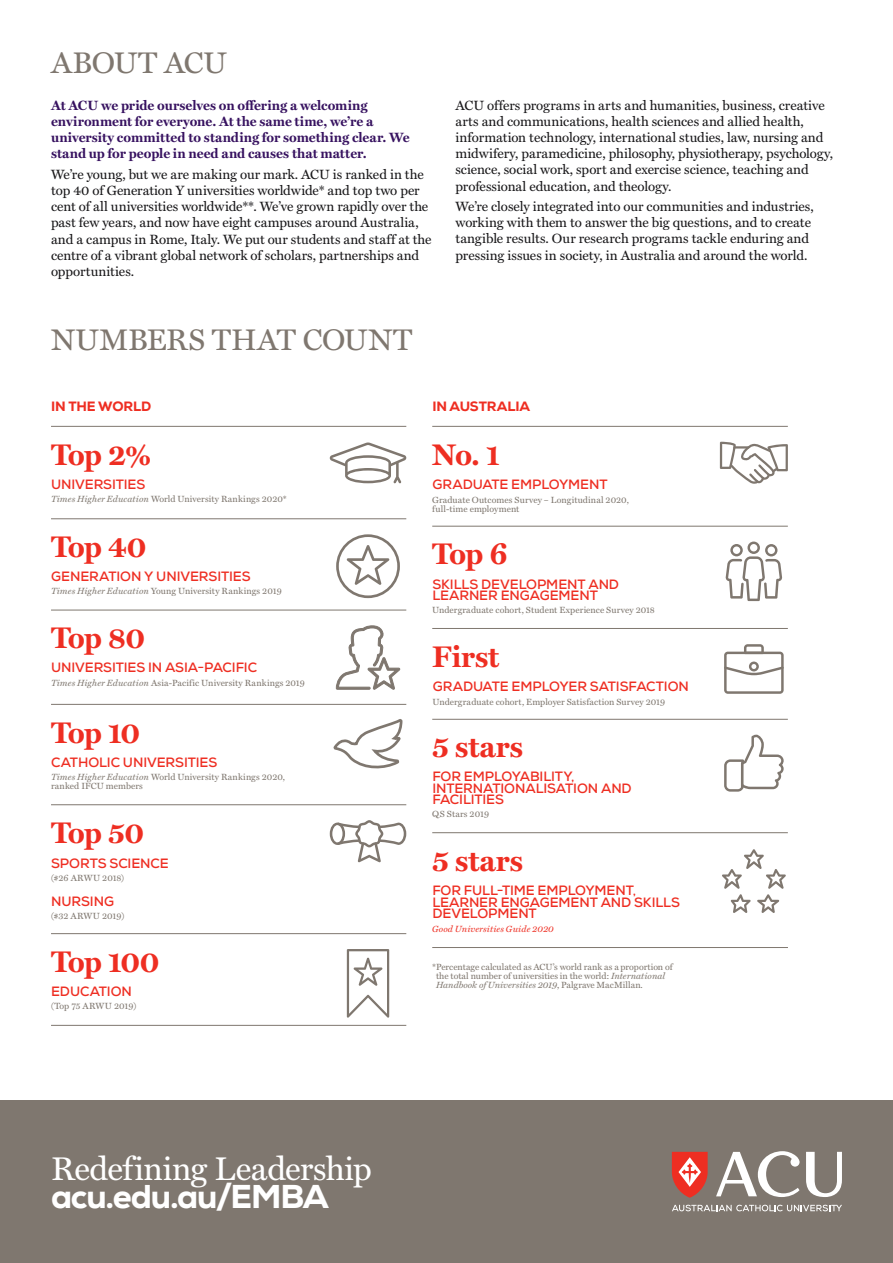
<style>
.page{position:relative;width:893px;height:1263px;background:#fff}
.page>*{position:absolute;margin:0;border:0;box-sizing:border-box;transform-origin:0 0}
.page_footer_url{font:33px "Miller Text Roman";letter-spacing:-.01em;color:#fff}
.page_footer_url-2{font:800 33px "Nexa";letter-spacing:-.035em;color:#fff}
.t1{font:700 30px "Miller Text";letter-spacing:-.025em;color:#ee2e22}
.Lead_in_text{font:30px "Miller Text Roman";letter-spacing:-.01em;color:#7f776f}
._18_Body{font:13.5px/16.2px "Miller Text Roman";color:#181719}
.t2{font:700 13.5px/11.6px "Nexa";letter-spacing:-.005em;color:#ee2e22}
._18_Body-2{font:700 13.5px/16.2px "Miller Text";color:#371260}
.Subheading_-_Red__Ne{font:800 13.5px "Nexa";letter-spacing:-.01em;color:#ee2e22}
._11_Pull_out_-_Level{font:9px/9px "Miller Text Roman";letter-spacing:.005em;color:#7f776f}
._11_Pull_out_-_Level-2{font:italic 9px "Miller Text";letter-spacing:.015em;color:#ee2e22}
.s1{font-family:"Miller Text";font-style:italic}
</style>
<div class="page">
<div style="left:0;top:1101px;width:893px;height:162px;background:#7f776f"></div>
<svg style="left:672px;top:1152px;width:36px;height:46px"></svg>
<svg style="left:672px;top:1205px;width:170px;height:6px"></svg>
<svg style="left:806px;top:1152px;width:36px;height:45px"></svg>
<svg style="left:716px;top:1151px;width:83px;height:46px"></svg>
<hr style="left:51px;top:933px;width:355px;height:1px;background:#7f776f">
<hr style="left:51px;top:1025px;width:355px;height:1px;background:#7f776f">
<hr style="left:51px;top:804px;width:355px;height:1px;background:#7f776f">
<hr style="left:51px;top:704px;width:355px;height:1px;background:#7f776f">
<hr style="left:51px;top:610px;width:355px;height:1px;background:#7f776f">
<hr style="left:51px;top:518px;width:355px;height:1px;background:#7f776f">
<hr style="left:51px;top:426px;width:355px;height:1px;background:#7f776f">
<svg style="left:330px;top:820px;width:76px;height:42px"></svg>
<svg style="left:333px;top:719px;width:70px;height:50px"></svg>
<svg style="left:336px;top:625px;width:64px;height:65px"></svg>
<hr style="left:432px;top:947px;width:356px;height:1px;background:#7f776f">
<hr style="left:432px;top:832px;width:356px;height:1px;background:#7f776f">
<hr style="left:432px;top:719px;width:356px;height:1px;background:#7f776f">
<hr style="left:432px;top:628px;width:356px;height:1px;background:#7f776f">
<hr style="left:432px;top:526px;width:356px;height:1px;background:#7f776f">
<hr style="left:432px;top:426px;width:356px;height:1px;background:#7f776f">
<svg style="left:720px;top:442px;width:68px;height:42px"></svg>
<svg style="left:724px;top:735px;width:60px;height:57px"></svg>
<hr style="left:741px;top:762px;width:2px;height:26px;background:#7f776f">
<svg style="left:726px;top:541px;width:56px;height:60px"></svg>
<svg style="left:724px;top:644px;width:60px;height:50px"></svg>
<svg style="left:722px;top:849px;width:64px;height:64px"></svg>
<svg style="left:336px;top:534px;width:64px;height:64px"></svg>
<svg style="left:330px;top:442px;width:76px;height:41px"></svg>
<svg style="left:347px;top:949px;width:42px;height:69px"></svg>
<p class="Lead_in_text" style="left:51px;top:45px;width:177px">ABOUT ACU</p>
<p class="_18_Body-2" style="left:51px;top:96px;width:360px">At ACU we pride ourselves on offering a welcoming environment for everyone. At the same time, we’re a university committed to standing for something clear. We stand up for people in need and causes that matter.</p>
<p class="_18_Body" style="left:51px;top:166px;width:382px">We’re young, but we are making our mark. ACU is ranked in the top 40 of Generation Y universities worldwide* and top two per cent of all universities worldwide**. We’ve grown rapidly over the past few years, and now have eight campuses around Australia, and a campus in Rome, Italy. We put our students and staff at the centre of a vibrant global network of scholars, partnerships and opportunities.</p>
<p class="Lead_in_text" style="left:51px;top:322px;width:363px">NUMBERS THAT COUNT</p>
<p class="_18_Body" style="left:455px;top:97px;width:379px">ACU offers programs in arts and humanities, business, creative arts and communications, health sciences and allied health, information technology, international studies, law, nursing and midwifery, paramedicine, philosophy, physiotherapy, psychology, science, social work, sport and exercise science, teaching and professional education, and theology.</p>
<p class="_18_Body" style="left:455px;top:198px;width:360px">We’re closely integrated into our communities and industries, working with them to answer the big questions, and to create tangible results. Our research programs tackle enduring and pressing issues in society, in Australia and around the world.</p>
<p class="Subheading_-_Red__Ne" style="left:51px;top:397px;width:102px">IN THE WORLD</p>
<p class="Subheading_-_Red__Ne" style="left:432px;top:397px;width:99px">IN AUSTRALIA</p>
<p class="t1" style="left:51px;top:431px;width:102px">Top 2%</p>
<p class="t2" style="left:51px;top:479px;width:96px">UNIVERSITIES</p>
<p class="_11_Pull_out_-_Level" style="left:51px;top:495px;width:237px"><span class="s1">Times Higher Education</span> World University Rankings 2020*</p>
<p class="t1" style="left:51px;top:523px;width:97px">Top 40</p>
<p class="t2" style="left:51px;top:571px;width:201px">GENERATION Y UNIVERSITIES</p>
<p class="_11_Pull_out_-_Level" style="left:51px;top:587px;width:232px"><span class="s1">Times Higher Education</span> Young University Rankings 2019</p>
<p class="t1" style="left:51px;top:613px;width:96px">Top 80</p>
<p class="t2" style="left:51px;top:662px;width:208px">UNIVERSITIES IN ASIA-PACIFIC</p>
<p class="_11_Pull_out_-_Level" style="left:51px;top:678px;width:255px"><span class="s1">Times Higher Education</span> Asia-Pacific University Rankings 2019</p>
<p class="t1" style="left:51px;top:709px;width:91px">Top 10</p>
<p class="t2" style="left:51px;top:757px;width:168px">CATHOLIC UNIVERSITIES</p>
<p class="_11_Pull_out_-_Level" style="left:51px;top:773px;width:236px"><span class="s1">Times Higher Education</span> World University Rankings 2020, ranked IFCU members</p>
<p class="t1" style="left:51px;top:809px;width:95px">Top 50</p>
<p class="t2" style="left:51px;top:857px;width:119px">SPORTS SCIENCE</p>
<p class="_11_Pull_out_-_Level" style="left:51px;top:873px;width:75px">(#26 ARWU 2018)</p>
<p class="t2" style="left:51px;top:895px;width:64px">NURSING</p>
<p class="_11_Pull_out_-_Level" style="left:51px;top:911px;width:75px">(#32 ARWU 2019)</p>
<p class="t1" style="left:51px;top:937px;width:110px">Top 100</p>
<p class="t2" style="left:51px;top:985px;width:82px">EDUCATION</p>
<p class="_11_Pull_out_-_Level" style="left:51px;top:1001px;width:87px">(Top 75 ARWU 2019)</p>
<p class="page_footer_url" style="left:51px;top:1149px;width:322px">Redefining Leadership</p>
<p class="page_footer_url-2" style="left:51px;top:1175px;width:279px">acu.edu.au/EMBA</p>
<p class="t1" style="left:432px;top:430px;width:69px">No. 1</p>
<p class="t2" style="left:432px;top:479px;width:177px">GRADUATE EMPLOYMENT</p>
<p class="_11_Pull_out_-_Level" style="left:432px;top:495px;width:198px">Graduate Outcomes Survey – Longitudinal 2020, full-time employment</p>
<p class="t1" style="left:432px;top:530px;width:77px">Top 6</p>
<p class="t2" style="left:432px;top:578px;width:188px">SKILLS DEVELOPMENT AND<br>LEARNER ENGAGEMENT</p>
<p class="_11_Pull_out_-_Level" style="left:432px;top:606px;width:224px">Undergraduate cohort, Student Experience Survey 2018</p>
<p class="t1" style="left:432px;top:633px;width:69px">First</p>
<p class="t2" style="left:433px;top:681px;width:258px">GRADUATE EMPLOYER SATISFACTION</p>
<p class="_11_Pull_out_-_Level" style="left:433px;top:697px;width:234px">Undergraduate cohort, Employer Satisfaction Survey 2019</p>
<p class="t1" style="left:432px;top:723px;width:92px">5 stars</p>
<p class="t2" style="left:432px;top:771px;width:201px">FOR EMPLOYABILITY,<br>INTERNATIONALISATION AND<br>FACILITIES</p>
<p class="_11_Pull_out_-_Level" style="left:432px;top:810px;width:58px">QS Stars 2019</p>
<p class="t1" style="left:432px;top:837px;width:92px">5 stars</p>
<p class="t2" style="left:432px;top:885px;width:249px">FOR FULL-TIME EMPLOYMENT,<br>LEARNER ENGAGEMENT AND SKILLS<br>DEVELOPMENT</p>
<p class="_11_Pull_out_-_Level-2" style="left:432px;top:921px;width:123px">Good Universities Guide 2020</p>
<p class="_11_Pull_out_-_Level" style="left:436px;top:962px;width:238px;text-indent:-4px">*Percentage calculated as ACU’s world rank as a proportion of the total number of universities in the world: <span class="s1">International<br>Handbook of Universities 2019</span>, Palgrave MacMillan.</p>
</div>
